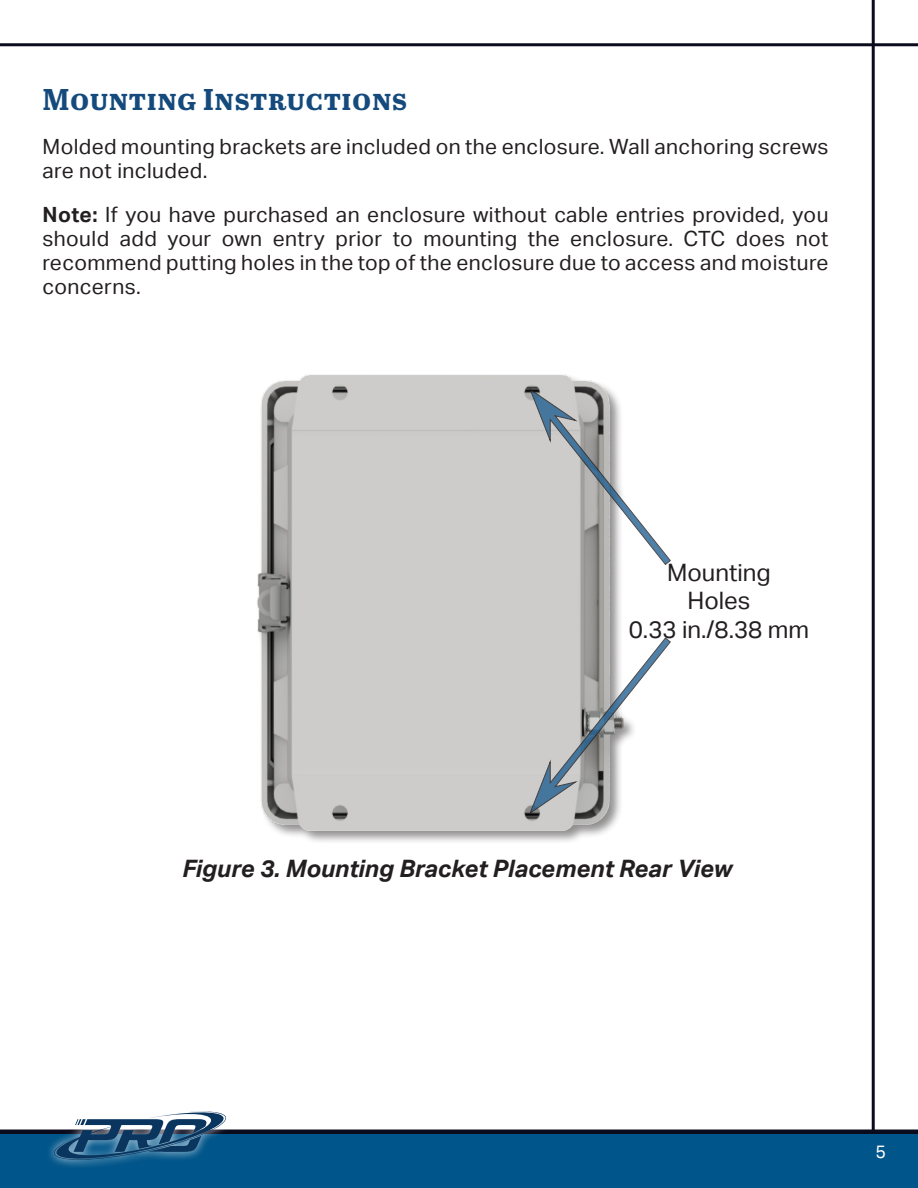
<style>
.page{position:relative;width:918px;height:1188px;background:#fff}
.page>*{position:absolute;margin:0;border:0;box-sizing:border-box;transform-origin:0 0}
.Heading{font:700 30px "Abril Text";letter-spacing:.02em;color:#144a7c}
.t1{font:italic 700 24px "Aktiv Grotesk";color:#231f20}
.t2{font:24px "Aktiv Grotesk";color:#231f20}
.Body{font:21px/24px "Aktiv Grotesk";letter-spacing:.02em;color:#231f20}
.t3{font:18px "Aktiv Grotesk";color:#fff}
.s1{font-weight:700}
</style>
<div class="page">
<hr style="left:872px;top:0;width:3px;height:1188px;background:#0b0b1e">
<div style="left:0;top:1134px;width:918px;height:54px;background:#00558a"></div>
<hr style="left:0;top:1130px;width:918px;height:4px;background:#0b0b1e">
<div style="left:45px;top:1103px;width:190px;height:67px;background:#fff;opacity:.75"></div>
<svg style="left:54px;top:1111px;width:172px;height:49px"></svg>
<hr style="left:0;top:43px;width:918px;height:3px;background:#0b0b1e">
<img style="left:257px;top:374px;width:364px;height:468px">
<svg style="left:529px;top:388px;width:142px;height:177px"></svg>
<svg style="left:529px;top:638px;width:142px;height:176px"></svg>
<p class="Heading" style="left:43px;top:77px;width:366px">Mounting Instructions</p>
<p class="Body" style="left:43px;top:135px;width:787px">Molded mounting brackets are included on the enclosure. Wall anchoring screws are not included.</p>
<p class="Body" style="left:43px;top:203px;width:788px;text-align:justify"><span class="s1">Note:</span> If you have purchased an enclosure without cable entries provided, you should add your own entry prior to mounting the enclosure. CTC does not recommend putting holes in the top of the enclosure due to access and moisture concerns.</p>
<p class="t2" style="left:667px;top:558px;width:105px">Mounting</p>
<p class="t2" style="left:688px;top:587px;width:64px">Holes</p>
<p class="t2" style="left:629px;top:616px;width:182px">0.33 in./8.38 mm</p>
<p class="t1" style="left:182px;top:855px;width:552px">Figure 3. Mounting Bracket Placement Rear View</p>
<p class="t3" style="left:875px;top:1142px;width:12px">5</p>
</div>
